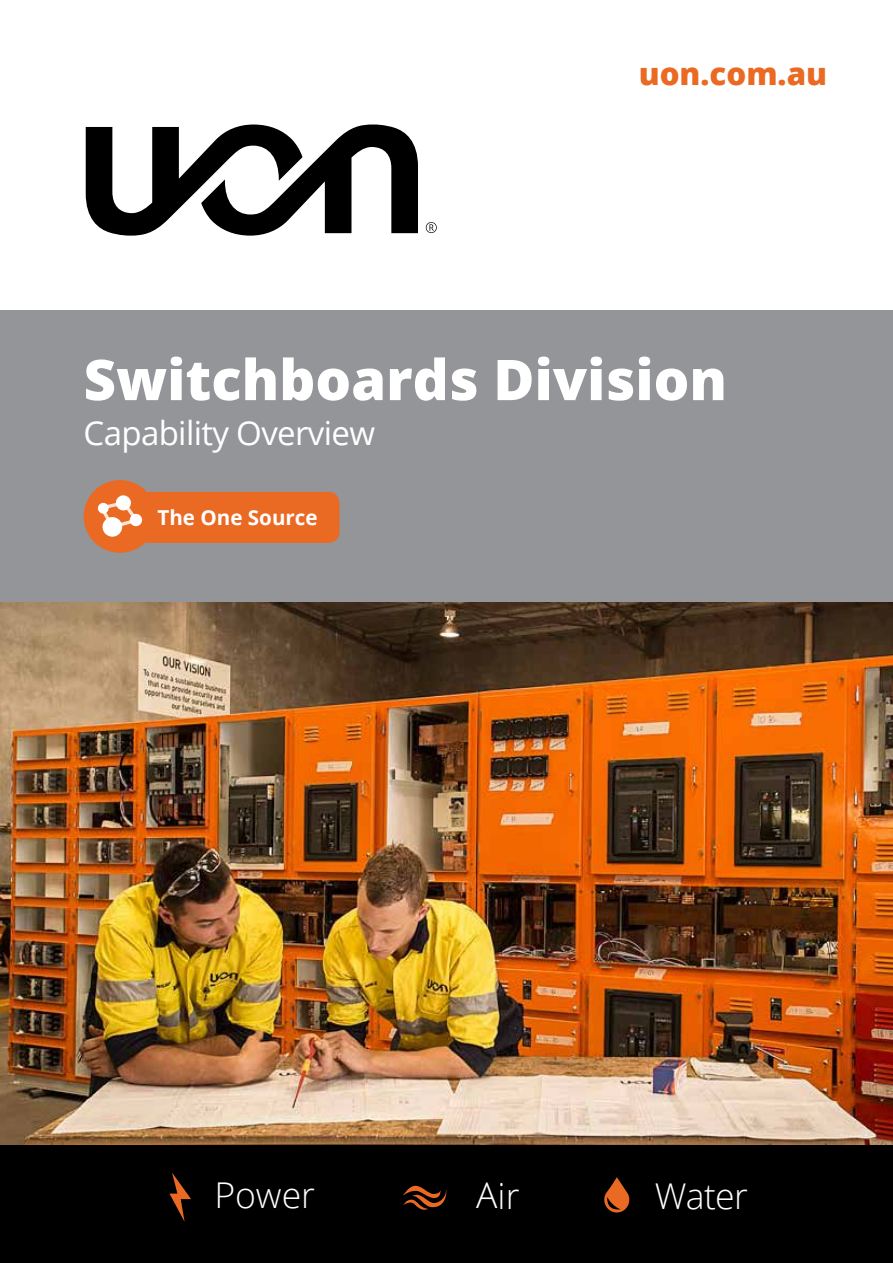
<style>
.page{position:relative;width:893px;height:1263px;background:#fff}
.page>*{position:absolute;margin:0;border:0;box-sizing:border-box;transform-origin:0 0}
.t1{font:800 56.25px "Open Sans";color:#fff}
.t2{font:300 35.55px "Open Sans";color:#fff}
.t3{font:33px "Open Sans";letter-spacing:-.02em;color:#fff}
.t4{font:800 31.2px "Open Sans";color:#ea6a24}
.t5{font:700 20.55px "Open Sans";color:#fff}
</style>
<div class="page">
<div style="left:0;top:1143px;width:893px;height:120px;background:#000"></div>
<img style="left:0;top:602px;width:893px;height:542px">
<div style="left:0;top:310px;width:893px;height:292px;background:#939598"></div>
<svg style="left:86px;top:124px;width:332px;height:112px"></svg>
<svg style="left:426px;top:222px;width:11px;height:11px"></svg>
<svg style="left:169px;top:1172px;width:22px;height:50px"></svg>
<svg style="left:403px;top:1185px;width:44px;height:25px"></svg>
<svg style="left:604px;top:1177px;width:25px;height:35px"></svg>
<div style="left:84px;top:481px;width:72px;height:71px;background:#ea6a24;border-radius:50%"></div>
<div style="left:139px;top:492px;width:200px;height:50px;background:#ea6a24;border-radius:10px"></div>
<div style="left:138px;top:492px;width:201px;height:51px;border:1px solid #ea6a24;border-radius:10px"></div>
<svg style="left:97px;top:495px;width:46px;height:42px"></svg>
<p class="t4" style="left:639px;top:50px;width:190px">uon.com.au</p>
<p class="t1" style="left:84px;top:337px;width:645px">Switchboards Division</p>
<p class="t3" style="left:84px;top:411px;width:293px">Capability Overview</p>
<p class="t5" style="left:157px;top:503px;width:162px">The One Source</p>
<p class="t2" style="left:214px;top:1171px;width:102px">Power</p>
<p class="t2" style="left:476px;top:1171px;width:45px">Air</p>
<p class="t2" style="left:655px;top:1171px;width:95px">Water</p>
</div>
